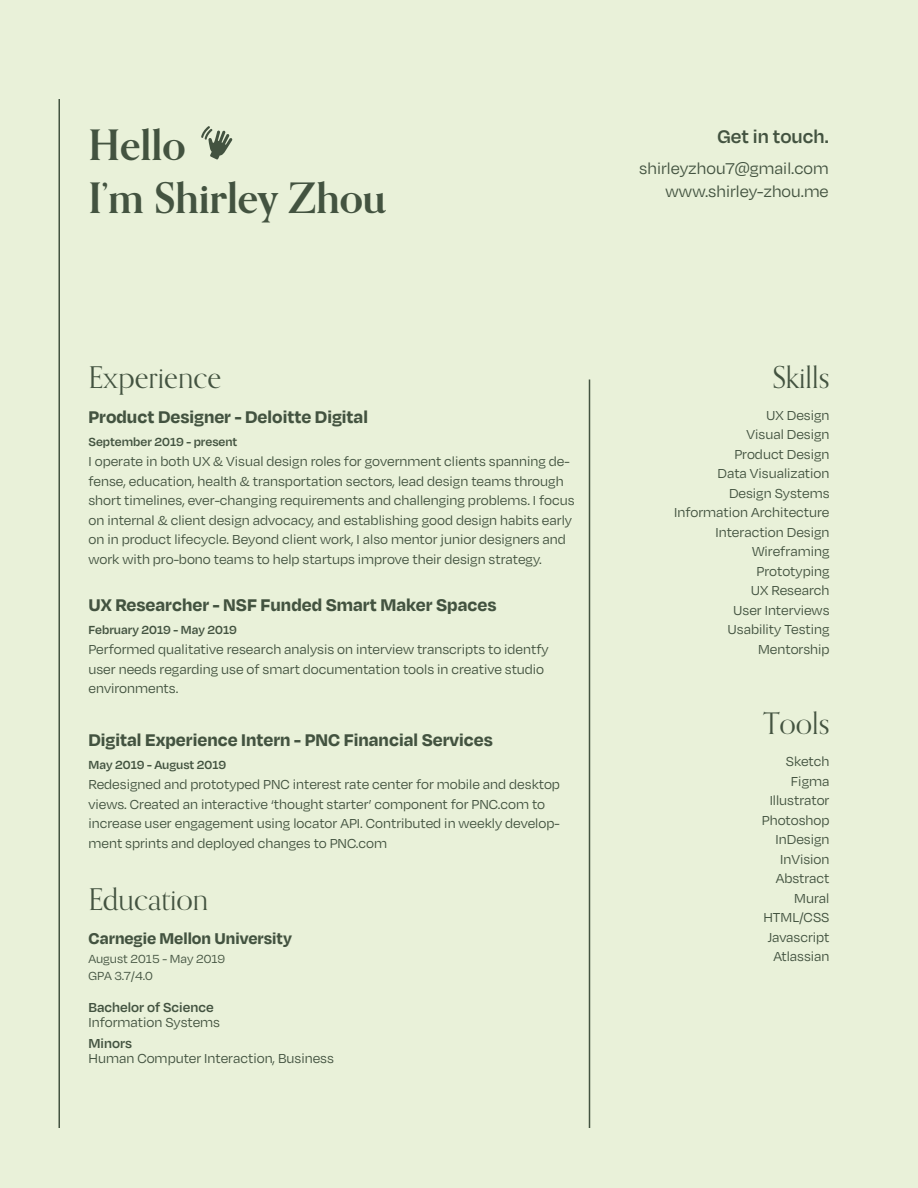
<style>
.page{position:relative;width:918px;height:1188px;background:#e9f1d9}
.page>*{position:absolute;margin:0;border:0;box-sizing:border-box;transform-origin:0 0}
.t1{font:700 42px "Orpheus Pro";color:#435340}
.t2{font:30px "Orpheus Pro";color:#435340}
.t3{font:600 21px "Degular";color:#435340}
.t4{font:700 19.5px "Degular";color:#435340}
.t5{font:18px "Degular";color:#435340}
.t6{font:700 18px "Degular";color:#435340}
.t7{font:15px/19.5px "Degular";color:#435340}
.t8{font:600 15px "Degular";color:#435340}
.t9{font:600 13.5px "Degular";color:#435340}
.t10{font:13.5px "Degular";color:#435340}
</style>
<div class="page">
<svg style="left:201px;top:126px;width:31px;height:34px"></svg>
<hr style="left:589px;top:380px;width:1px;height:748px;background:#435340">
<hr style="left:58px;top:99px;width:2px;height:1029px;background:#435340">
<p class="t1" style="left:88px;top:119px;width:99px">Hello</p>
<p class="t1" style="left:88px;top:171px;width:299px">I’m Shirley Zhou</p>
<p class="t3" style="left:717px;top:123px;width:113px">Get in touch.</p>
<p class="t5" style="left:639px;top:158px;width:191px">shirleyzhou7@gmail.com</p>
<p class="t5" style="left:665px;top:180px;width:165px">www.shirley-zhou.me</p>
<p class="t2" style="left:88px;top:359px;width:134px">Experience</p>
<p class="t2" style="left:772px;top:359px;width:59px">Skills</p>
<p class="t4" style="left:88px;top:404px;width:281px">Product Designer - Deloitte Digital</p>
<p class="t9" style="left:88px;top:433px;width:150px">September 2019 - present</p>
<p class="t7" style="left:88px;top:451px;width:488px">I operate in both UX &amp; Visual design roles for government clients spanning de&shy;fense, education, health &amp; transportation sectors, lead design teams through short timelines, ever-changing requirements and challenging problems. I focus on internal &amp; client design advocacy, and establishing good design habits early on in product lifecycle. Beyond client work, I also mentor junior designers and work with pro-bono teams to help startups improve their design strategy.</p>
<p class="t4" style="left:88px;top:592px;width:410px">UX Researcher - NSF Funded Smart Maker Spaces</p>
<p class="t9" style="left:88px;top:621px;width:150px">February 2019 - May 2019</p>
<p class="t7" style="left:88px;top:639px;width:462px">Performed qualitative research analysis on interview transcripts to identfy user needs regarding use of smart documentation tools in creative studio environments.</p>
<p class="t4" style="left:88px;top:727px;width:406px">Digital Experience Intern - PNC Financial Services</p>
<p class="t9" style="left:88px;top:756px;width:139px">May 2019 - August 2019</p>
<p class="t7" style="left:88px;top:774px;width:473px">Redesigned and prototyped PNC interest rate center for mobile and desktop views. Created an interactive ‘thought starter’ component for PNC.com to increase user engagement using locator API. Contributed in weekly develop&shy;ment sprints and deployed changes to PNC.com</p>
<p class="t2" style="left:88px;top:881px;width:121px">Education</p>
<p class="t6" style="left:88px;top:926px;width:205px">Carnegie Mellon University</p>
<p class="t10" style="left:88px;top:951px;width:138px">August 2015 - May 2019</p>
<p class="t8" style="left:88px;top:998px;width:127px">Bachelor of Science</p>
<p class="t7" style="left:88px;top:1012px;width:133px">Information Systems</p>
<p class="t10" style="left:88px;top:967px;width:66px">GPA 3.7/4.0</p>
<p class="t8" style="left:88px;top:1034px;width:45px">Minors</p>
<p class="t7" style="left:88px;top:1048px;width:247px">Human Computer Interaction, Business</p>
<p class="t7" style="left:766px;top:405px;width:65px">UX Design</p>
<p class="t7" style="left:747px;top:424px;width:84px">Visual Design</p>
<p class="t7" style="left:734px;top:444px;width:97px">Product Design</p>
<p class="t7" style="left:718px;top:463px;width:113px">Data Visualization</p>
<p class="t7" style="left:729px;top:483px;width:102px">Design Systems</p>
<p class="t7" style="left:674px;top:502px;width:157px">Information Architecture</p>
<p class="t7" style="left:716px;top:522px;width:115px">Interaction Design</p>
<p class="t7" style="left:752px;top:541px;width:79px">Wireframing</p>
<p class="t7" style="left:757px;top:561px;width:74px">Prototyping</p>
<p class="t7" style="left:751px;top:580px;width:80px">UX Research</p>
<p class="t7" style="left:733px;top:600px;width:98px">User Interviews</p>
<p class="t7" style="left:728px;top:619px;width:103px">Usability Testing</p>
<p class="t7" style="left:758px;top:639px;width:73px">Mentorship</p>
<p class="t2" style="left:763px;top:705px;width:68px">Tools</p>
<p class="t7" style="left:786px;top:751px;width:45px">Sketch</p>
<p class="t7" style="left:791px;top:771px;width:40px">Figma</p>
<p class="t7" style="left:770px;top:790px;width:61px">Illustrator</p>
<p class="t7" style="left:762px;top:810px;width:69px">Photoshop</p>
<p class="t7" style="left:776px;top:829px;width:55px">InDesign</p>
<p class="t7" style="left:780px;top:849px;width:51px">InVision</p>
<p class="t7" style="left:776px;top:868px;width:55px">Abstract</p>
<p class="t7" style="left:794px;top:888px;width:37px">Mural</p>
<p class="t7" style="left:763px;top:907px;width:68px">HTML/CSS</p>
<p class="t7" style="left:768px;top:927px;width:63px">Javascript</p>
<p class="t7" style="left:773px;top:946px;width:58px">Atlassian</p>
</div>
